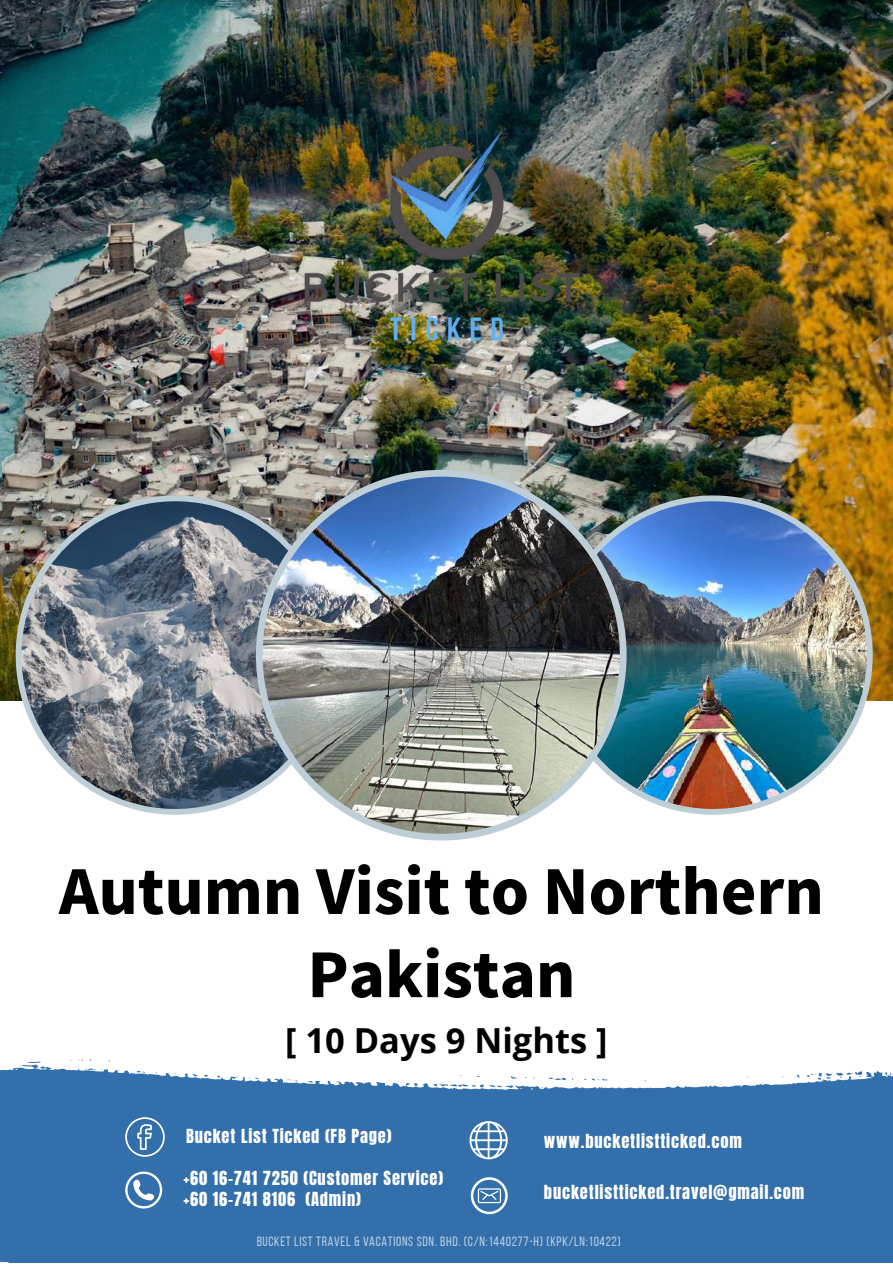
<style>
.page{position:relative;width:893px;height:1264px;background:#fff}
.page>*{position:absolute;margin:0;border:0;box-sizing:border-box;transform-origin:0 0}
.t1{font:800 60px/83.2px "Source Han Sans SC";color:#000;text-align:center}
.t2{font:700 34.5px "Open Sans";color:#000}
.t3{font:16.5px "Anton";letter-spacing:.05em;color:#fff}
.t4{font:13.5px "Bebas Neue";letter-spacing:.05em;color:#fff}
</style>
<div class="page">
<img style="left:0;top:0;width:892px;height:700px">
<img style="left:16px;top:495px;width:240px;height:319px">
<img style="left:626px;top:495px;width:246px;height:319px">
<img style="left:256px;top:488px;width:370px;height:352px">
<img style="left:186px;top:0;width:520px;height:488px">
<svg style="left:0;top:1066px;width:892px;height:196px;background:#437ab0"></svg>
<svg style="left:406px;top:1082px;width:12px;height:4px"></svg>
<svg style="left:307px;top:1080px;width:6px;height:2px"></svg>
<svg style="left:489px;top:1084px;width:24px;height:4px"></svg>
<svg style="left:433px;top:1083px;width:50px;height:4px"></svg>
<svg style="left:137px;top:1070px;width:8px;height:2px"></svg>
<svg style="left:885px;top:1072px;width:6px;height:4px"></svg>
<svg style="left:548px;top:1076px;width:25px;height:4px"></svg>
<svg style="left:19px;top:1061px;width:22px;height:7px"></svg>
<svg style="left:287px;top:1079px;width:11px;height:2px"></svg>
<svg style="left:249px;top:1076px;width:10px;height:3px"></svg>
<svg style="left:584px;top:1078px;width:23px;height:2px"></svg>
<svg style="left:94px;top:1067px;width:15px;height:3px"></svg>
<svg style="left:806px;top:1070px;width:56px;height:9px"></svg>
<svg style="left:459px;top:1121px;width:48px;height:114px;background:#5687b8"></svg>
<svg style="left:115px;top:1117px;width:50px;height:118px;background:#4c81b4"></svg>
<h1 class="t1" style="left:59px;top:846px;width:766px">Autumn Visit to Northern<br>Pakistan</h1>
<h2 class="t2" style="left:285px;top:1016px;width:324px">[ 10 Days 9 Nights ]</h2>
<p class="t3" style="left:186px;top:1124px;width:207px">Bucket List Ticked (FB Page)</p>
<p class="t3" style="left:544px;top:1129px;width:199px">www.bucketlistticked.com</p>
<p class="t3" style="left:183px;top:1165px;width:261px">+60 16-741 7250 (Customer Service)</p>
<p class="t3" style="left:544px;top:1180px;width:262px">bucketlistticked.travel@gmail.com</p>
<p class="t4" style="left:256px;top:1236px;width:365px">BUCKET LIST TRAVEL &amp; VACATIONS SDN. BHD. (C/N:1440277-H) (KPK/LN:10422)</p>
<p class="t3" style="left:183px;top:1187px;width:179px">+60 16-741 8106 (Admin)</p>
</div>
